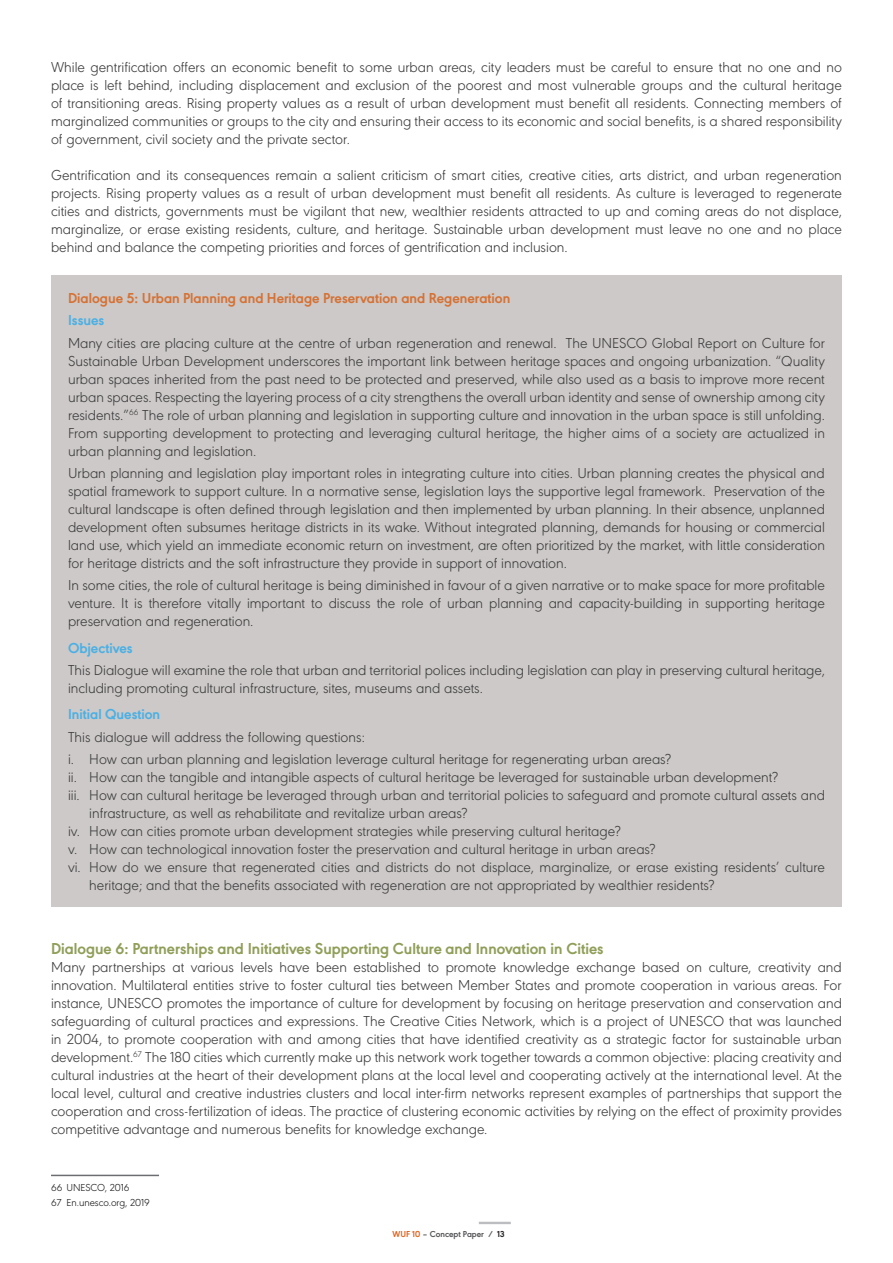
<style>
.page{position:relative;width:893px;height:1263px;background:#fff}
.page>*{position:absolute;margin:0;border:0;box-sizing:border-box;transform-origin:0 0}
.BODY_TEXT{font:700 16.5px "URW Geometric";color:#8f9e58}
.BODY_TEXT-2{font:300 15px/18px "URW Geometric";color:#3e3e3f;text-align:justify}
.BODY_TEXT-3{font:700 15px "URW Geometric";color:#d57235}
.BODY_TEXT-4{font:700 15px "URW Geometric";color:#4ab0e4}
.Footnote_text{font:300 10.5px "URW Geometric";color:#1a1a1a}
.t1{font:700 9px "URW Geometric";color:#57585a}
.s1{color:#e1631e}
.s2{color:#231f20}
</style>
<div class="page">
<hr style="left:479px;top:1222px;width:32px;height:2px;background:#bcbdc0">
<div style="left:51px;top:275px;width:791px;height:632px;background:#cdc9c8"></div>
<hr style="left:51px;top:1175px;width:108px;height:1px;background:#6c6d70">
<p class="BODY_TEXT-2" style="left:51px;top:57px;width:792px">While gentrification offers an economic benefit to some urban areas, city leaders must be careful to ensure that no one and no place is left behind, including displacement and exclusion of the poorest and most vulnerable groups and the cultural heritage of transitioning areas. Rising property values as a result of urban development must benefit all residents. Connecting members of marginalized communities or groups to the city and ensuring their access to its economic and social benefits, is a shared responsibility of government, civil society and the private sector.</p>
<p class="BODY_TEXT-2" style="left:51px;top:165px;width:792px">Gentrification and its consequences remain a salient criticism of smart cities, creative cities, arts district, and urban regeneration projects. Rising property values as a result of urban development must benefit all residents. As culture is leveraged to regenerate cities and districts, governments must be vigilant that new, wealthier residents attracted to up and coming areas do not displace, marginalize, or erase existing residents, culture, and heritage. Sustainable urban development must leave no one and no place behind and balance the competing priorities and forces of gentrification and inclusion.</p>
<p class="BODY_TEXT-3" style="left:68px;top:287px;width:444px">Dialogue 5: Urban Planning and Heritage Preservation and Regeneration</p>
<p class="BODY_TEXT-4" style="left:68px;top:309px;width:38px">Issues</p>
<p class="BODY_TEXT-2" style="left:68px;top:332px;width:758px">Many cities are placing culture at the centre of urban regeneration and renewal. The UNESCO Global Report on Culture for Sustainable Urban Development underscores the important link between heritage spaces and ongoing urbanization. “Quality urban spaces inherited from the past need to be protected and preserved, while also used as a basis to improve more recent urban spaces. Respecting the layering process of a city strengthens the overall urban identity and sense of ownership among city residents.”<sup>66</sup> The role of urban planning and legislation in supporting culture and innovation in the urban space is still unfolding.<br>From supporting development to protecting and leveraging cultural heritage, the higher aims of a society are actualized in urban planning and legislation.</p>
<p class="BODY_TEXT-2" style="left:68px;top:463px;width:758px">Urban planning and legislation play important roles in integrating culture into cities. Urban planning creates the physical and spatial framework to support culture. In a normative sense, legislation lays the supportive legal framework. Preservation of the cultural landscape is often defined through legislation and then implemented by urban planning. In their absence, unplanned development often subsumes heritage districts in its wake. Without integrated planning, demands for housing or commercial land use, which yield an immediate economic return on investment, are often prioritized by the market, with little consideration for heritage districts and the soft infrastructure they provide in support of innovation.</p>
<p class="BODY_TEXT-2" style="left:68px;top:575px;width:758px">In some cities, the role of cultural heritage is being diminished in favour of a given narrative or to make space for more profitable venture. It is therefore vitally important to discuss the role of urban planning and capacity-building in supporting heritage preservation and regeneration.</p>
<p class="BODY_TEXT-4" style="left:68px;top:636px;width:66px">Objectives</p>
<p class="BODY_TEXT-2" style="left:68px;top:660px;width:758px">This Dialogue will examine the role that urban and territorial polices including legislation can play in preserving cultural heritage, including promoting cultural infrastructure, sites, museums and assets.</p>
<p class="BODY_TEXT-4" style="left:68px;top:703px;width:94px">Initial Question</p>
<p class="BODY_TEXT-2" style="left:68px;top:726px;width:299px">This dialogue will address the following questions:</p>
<p class="BODY_TEXT-2" style="left:68px;top:749px;width:605px">i. How can urban planning and legislation leverage cultural heritage for regenerating urban areas?</p>
<p class="BODY_TEXT-2" style="left:68px;top:767px;width:711px">ii. How can the tangible and intangible aspects of cultural heritage be leveraged for sustainable urban development?</p>
<p class="BODY_TEXT-2" style="left:89px;top:785px;width:737px;text-indent:-21px">iii. How can cultural heritage be leveraged through urban and territorial policies to safeguard and promote cultural assets and infrastructure, as well as rehabilitate and revitalize urban areas?</p>
<p class="BODY_TEXT-2" style="left:68px;top:821px;width:554px">iv. How can cities promote urban development strategies while preserving cultural heritage?</p>
<p class="BODY_TEXT-2" style="left:68px;top:839px;width:589px">v. How can technological innovation foster the preservation and cultural heritage in urban areas?</p>
<p class="BODY_TEXT-2" style="left:89px;top:857px;width:737px;text-indent:-21px">vi. How do we ensure that regenerated cities and districts do not displace, marginalize, or erase existing residents’ culture heritage; and that the benefits associated with regeneration are not appropriated by wealthier residents?</p>
<p class="BODY_TEXT" style="left:51px;top:936px;width:554px">Dialogue 6: Partnerships and Initiatives Supporting Culture and Innovation in Cities</p>
<p class="BODY_TEXT-2" style="left:51px;top:957px;width:792px">Many partnerships at various levels have been established to promote knowledge exchange based on culture, creativity and innovation. Multilateral entities strive to foster cultural ties between Member States and promote cooperation in various areas. For instance, UNESCO promotes the importance of culture for development by focusing on heritage preservation and conservation and safeguarding of cultural practices and expressions. The Creative Cities Network, which is a project of UNESCO that was launched in 2004, to promote cooperation with and among cities that have identified creativity as a strategic factor for sustainable urban development.<sup>67</sup> The 180 cities which currently make up this network work together towards a common objective: placing creativity and cultural industries at the heart of their development plans at the local level and cooperating actively at the international level. At the local level, cultural and creative industries clusters and local inter-firm networks represent examples of partnerships that support the cooperation and cross-fertilization of ideas. The practice of clustering economic activities by relying on the effect of proximity provides competitive advantage and numerous benefits for knowledge exchange.</p>
<p class="Footnote_text" style="left:51px;top:1180px;width:80px">66 UNESCO, 2016</p>
<p class="Footnote_text" style="left:51px;top:1195px;width:100px">67 En.unesco.org, 2019</p>
<p class="t1" style="left:393px;top:1228px;width:113px"><span class="s1">WUF 10</span> – Concept Paper / <span class="s2">13</span></p>
</div>
